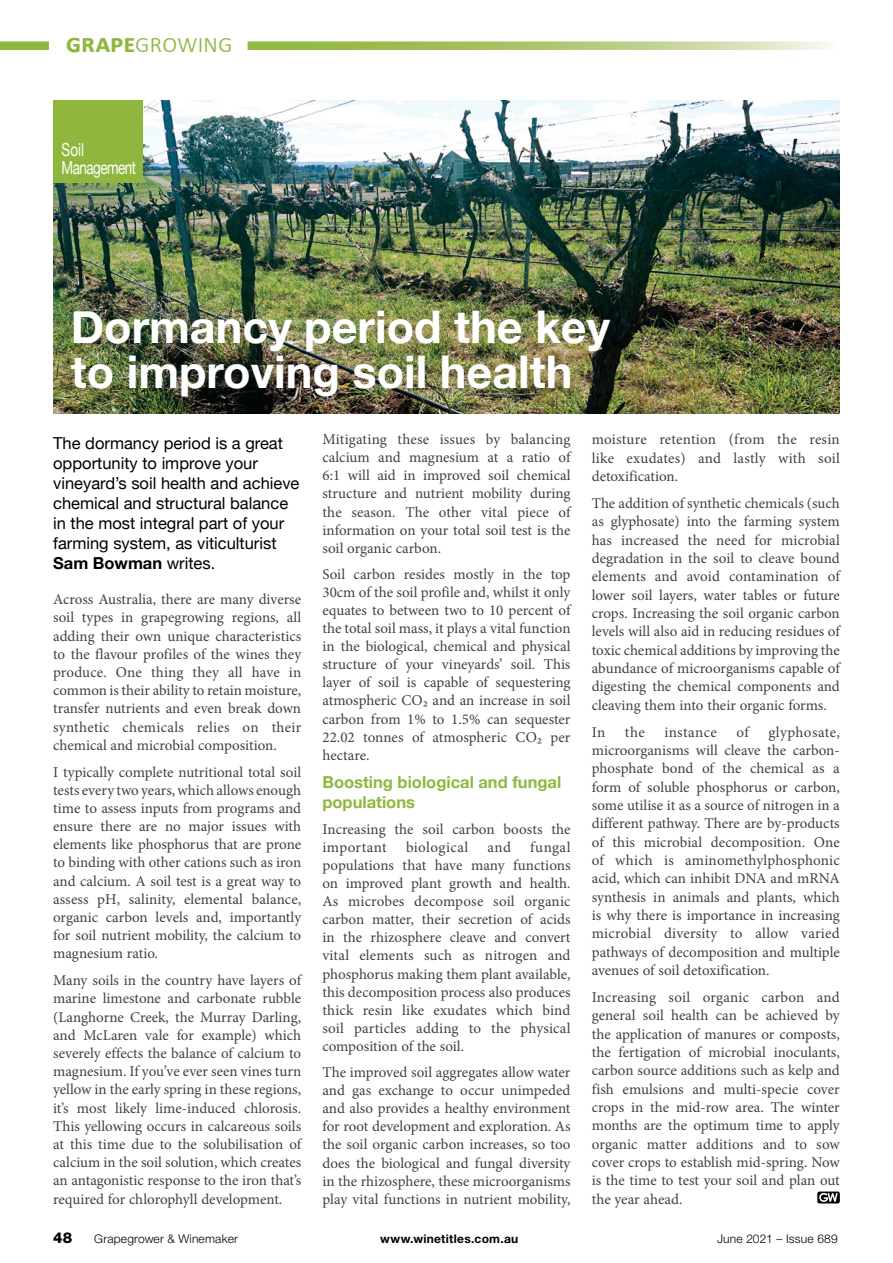
<style>
.page{position:relative;width:893px;height:1263px;background:#fff}
.page>*{position:absolute;margin:0;border:0;box-sizing:border-box;transform-origin:0 0}
.t1{font:700 45px/45px "Helvetica Neue";color:#fff}
.t2{font:300 27px "Calibri";letter-spacing:-.015em;color:#8fb73e}
.t3{font:18px/18px "Helvetica Neue";letter-spacing:-.04em;color:#fff;scale:.75 1}
.t4{font:16.5px/20px "Helvetica Neue";color:#000}
.t5{font:700 16.5px/19.8px "Helvetica Neue";color:#8fb73e}
.t6{font:15px/18.3px "Minion Pro";color:#414042;text-align:justify}
.t7{font:15px "Minion Pro";letter-spacing:.03em;color:#414042}
.t8{font:15px "Minion Pro";letter-spacing:.025em;color:#414042}
.t9{font:800 15px "Helvetica Neue LT Std";color:#000}
.t10{font:300 12px "Helvetica Neue LT Std";letter-spacing:.015em;color:#000}
.t11{font:700 12px "Helvetica Neue LT Std";letter-spacing:.025em;color:#000}
.s1{font-weight:700}
</style>
<div class="page">
<svg style="left:247px;top:41px;width:580px;height:9px;background:#b7ce81"></svg>
<div style="left:0;top:41px;width:49px;height:9px;background:#8fb73e"></div>
<img style="left:53px;top:100px;width:787px;height:314px">
<div style="left:53px;top:100px;width:89px;height:82px;background:#8fb73e"></div>
<div style="left:817px;top:1191px;width:23px;height:12px;background:#000;border-radius:2px"></div>
<svg style="left:819px;top:1193px;width:19px;height:9px"></svg>
<h2 class="t2" style="left:66px;top:27px;width:169px"><span class="s1">grape</span>growing</h2>
<p class="t3" style="left:62px;top:142px;width:101px">Soil<br>Management</p>
<h1 class="t1" style="left:71px;top:305px;width:541px">Dormancy period the key to improving soil health</h1>
<p class="t4" style="left:53px;top:434px;width:248px">The dormancy period is a great opportunity to improve your vineyard’s soil health and achieve chemical and structural balance in the most integral part of your farming system, as viticulturist<br><span class="s1">Sam Bowman</span> writes.</p>
<p class="t6" style="left:53px;top:590px;width:250px">Across Australia, there are many diverse soil types in grapegrowing regions, all adding their own unique characteristics to the flavour profiles of the wines they produce. One thing they all have in common is their ability to retain moisture, transfer nutrients and even break down synthetic chemicals relies on their chemical and microbial composition.</p>
<p class="t6" style="left:53px;top:763px;width:250px">I typically complete nutritional total soil tests every two years, which allows enough time to assess inputs from programs and ensure there are no major issues with elements like phosphorus that are prone to binding with other cations such as iron and calcium. A soil test is a great way to assess pH, salinity, elemental balance, organic carbon levels and, importantly for soil nutrient mobility, the calcium to magnesium ratio.</p>
<p class="t6" style="left:53px;top:971px;width:250px">Many soils in the country have layers of marine limestone and carbonate rubble (Langhorne Creek, the Murray Darling, and McLaren vale for example) which severely effects the balance of calcium to magnesium. If you’ve ever seen vines turn yellow in the early spring in these regions, it’s most likely lime-induced chlorosis.<br>This yellowing occurs in calcareous soils at this time due to the solubilisation of calcium in the soil solution, which creates an antagonistic response to the iron that’s required for chlorophyll development.</p>
<p class="t6" style="left:322px;top:431px;width:250px">Mitigating these issues by balancing calcium and magnesium at a ratio of 6:1 will aid in improved soil chemical structure and nutrient mobility during the season. The other vital piece of information on your total soil test is the soil organic carbon.</p>
<p class="t6" style="left:322px;top:565px;width:250px">Soil carbon resides mostly in the top 30cm of the soil profile and, whilst it only equates to between two to 10 percent of the total soil mass, it plays a vital function in the biological, chemical and physical structure of your vineyards’ soil. This layer of soil is capable of sequestering atmospheric CO₂ and an increase in soil carbon from 1% to 1.5% can sequester 22.02 tonnes of atmospheric CO₂ per hectare.</p>
<p class="t5" style="left:322px;top:772px;width:240px">Boosting biological and fungal populations</p>
<p class="t6" style="left:322px;top:820px;width:250px">Increasing the soil carbon boosts the important</p>
<p class="t6" style="left:322px;top:838px;width:250px;text-indent:208px">fungal populations that have many functions on improved plant growth and health.<br>As microbes decompose soil organic carbon matter, their secretion of acids in the rhizosphere cleave and convert vital elements such as nitrogen and phosphorus making them plant available, this decomposition process also produces thick resin like exudates which bind soil particles adding to the physical composition of the soil.</p>
<p class="t6" style="left:322px;top:1063px;width:250px">The improved soil aggregates allow water and gas exchange to occur unimpeded and also provides a healthy environment for root development and exploration. As the soil organic carbon increases, so too does the biological and fungal diversity in the rhizosphere, these microorganisms play vital functions in nutrient mobility,</p>
<p class="t7" style="left:406px;top:837px;width:64px">biological</p>
<p class="t6" style="left:488px;top:838px;width:25px">and</p>
<p class="t6" style="left:592px;top:430px;width:250px">moisture retention (from the resin like exudates) and lastly with soil detoxification.</p>
<p class="t6" style="left:592px;top:494px;width:250px">The addition of synthetic chemicals (such as glyphosate) into the farming system has increased the need for microbial degradation in the soil to cleave bound elements and avoid contamination of lower soil layers, water tables or future crops. Increasing the soil organic carbon levels will also aid in reducing residues of toxic chemical additions by improving the abundance of microorganisms capable of digesting the chemical components and cleaving them into their organic forms.</p>
<p class="t6" style="left:592px;top:723px;width:15px">In</p>
<p class="t6" style="left:625px;top:723px;width:21px">the</p>
<p class="t8" style="left:664px;top:722px;width:54px">instance</p>
<p class="t6" style="left:736px;top:723px;width:14px">of</p>
<p class="t6" style="left:592px;top:723px;width:250px;text-indent:177px">glyphosate, microorganisms will cleave the carbon&shy;phosphate bond of the chemical as a form of soluble phosphorus or carbon, some utilise it as a source of nitrogen in a different pathway. There are by-products of this microbial decomposition. One of which is aminomethylphosphonic acid, which can inhibit DNA and mRNA synthesis in animals and plants, which is why there is importance in increasing microbial diversity to allow varied pathways of decomposition and multiple avenues of soil detoxification.</p>
<p class="t6" style="left:592px;top:988px;width:250px">Increasing soil organic carbon and general soil health can be achieved by the application of manures or composts, the fertigation of microbial inoculants, carbon source additions such as kelp and fish emulsions and multi-specie cover crops in the mid-row area. The winter months are the optimum time to apply organic matter additions and to sow cover crops to establish mid-spring. Now is the time to test your soil and plan out the year ahead.</p>
<p class="t9" style="left:53px;top:1229px;width:21px">48</p>
<p class="t10" style="left:94px;top:1231px;width:145px">Grapegrower &amp; Winemaker</p>
<p class="t11" style="left:380px;top:1231px;width:140px">www.winetitles.com.au</p>
<p class="t10" style="left:717px;top:1231px;width:122px">June 2021 – Issue 689</p>
</div>
